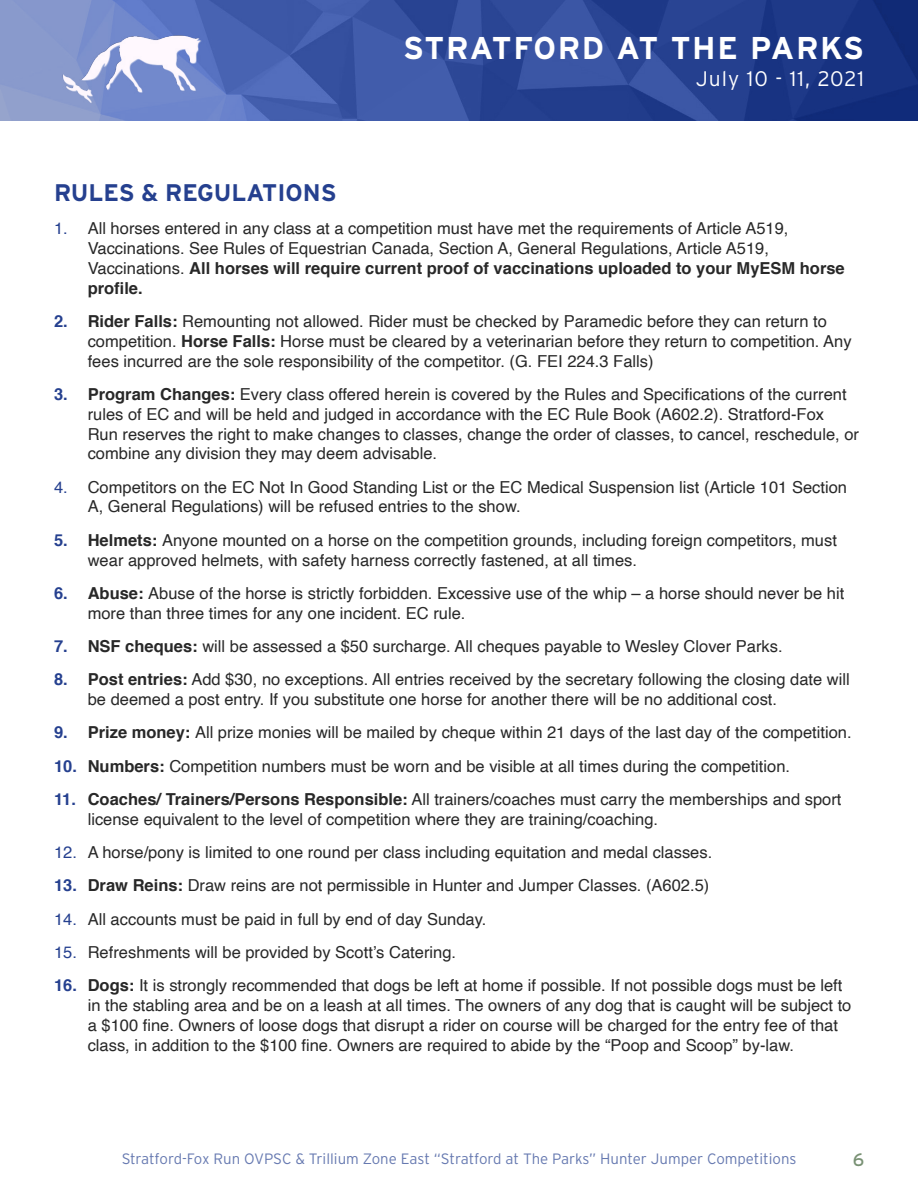
<style>
.page{position:relative;width:918px;height:1188px;background:#fff}
.page>*{position:absolute;margin:0;border:0;box-sizing:border-box;transform-origin:0 0}
.t1{font:700 31.5px "Interstate";letter-spacing:.05em;color:#fff}
.t2{font:700 24px "Interstate";color:#25408f}
.t3{font:300 21px "Interstate";letter-spacing:.05em;color:#fff}
.t4{font:18px "Interstate";color:#3f6238}
.t5{font:16.5px/19.8px "Helvetica";color:#282828}
.t6{font:300 15px "Interstate";color:#25408f}
.s1{color:#25408f}
.s2{font-weight:700}
.s3{font-weight:700;color:#25408f}
</style>
<div class="page">
<svg style="left:0;top:0;width:918px;height:120px;background:#39529f"></svg>
<img style="left:54px;top:27px;width:156px;height:80px">
<h1 class="t1" style="left:403px;top:31px;width:462px">STRATFORD AT THE PARKS</h1>
<p class="t3" style="left:696px;top:67px;width:170px">July 10 - 11, 2021</p>
<h2 class="t2" style="left:54px;top:179px;width:284px">RULES &amp; REGULATIONS</h2>
<p class="t5" style="left:88px;top:219px;width:759px;text-indent:-34px"><span class="s1">1.</span> All horses entered in any class at a competition must have met the requirements of Article A519, Vaccinations. See Rules of Equestrian Canada, Section A, General Regulations, Article A519, Vaccinations. <span class="s2">All horses will require current proof of vaccinations uploaded to your MyESM horse profile.</span></p>
<p class="t5" style="left:88px;top:312px;width:765px;text-indent:-34px"><span class="s3">2.</span> <span class="s2">Rider Falls:</span> Remounting not allowed. Rider must be checked by Paramedic before they can return to competition. <span class="s2">Horse Falls:</span> Horse must be cleared by a veterinarian before they return to competition. Any fees incurred are the sole responsibility of the competitor. (G. FEI 224.3 Falls)</p>
<p class="t5" style="left:88px;top:385px;width:773px;text-indent:-34px"><span class="s3">3.</span> <span class="s2">Program Changes:</span> Every class offered herein is covered by the Rules and Specifications of the current rules of EC and will be held and judged in accordance with the EC Rule Book (A602.2). Stratford-Fox<br>Run reserves the right to make changes to classes, change the order of classes, to cancel, reschedule, or combine any division they may deem advisable.</p>
<p class="t5" style="left:88px;top:477px;width:761px;text-indent:-34px"><span class="s1">4.</span> Competitors on the EC Not In Good Standing List or the EC Medical Suspension list (Article 101 Section<br>A, General Regulations) will be refused entries to the show.</p>
<p class="t5" style="left:88px;top:531px;width:751px;text-indent:-34px"><span class="s3">5.</span> <span class="s2">Helmets:</span> Anyone mounted on a horse on the competition grounds, including foreign competitors, must wear approved helmets, with safety harness correctly fastened, at all times.</p>
<p class="t5" style="left:88px;top:584px;width:758px;text-indent:-34px"><span class="s3">6.</span> <span class="s2">Abuse:</span> Abuse of the horse is strictly forbidden. Excessive use of the whip – a horse should never be hit more than three times for any one incident. EC rule.</p>
<p class="t5" style="left:54px;top:637px;width:730px"><span class="s3">7.</span> <span class="s2">NSF cheques:</span> will be assessed a $50 surcharge. All cheques payable to Wesley Clover Parks.</p>
<p class="t5" style="left:88px;top:670px;width:764px;text-indent:-34px"><span class="s3">8.</span> <span class="s2">Post entries:</span> Add $30, no exceptions. All entries received by the secretary following the closing date will be deemed a post entry. If you substitute one horse for another there will be no additional cost.</p>
<p class="t5" style="left:54px;top:723px;width:799px"><span class="s3">9.</span> <span class="s2">Prize money:</span> All prize monies will be mailed by cheque within 21 days of the last day of the competition.</p>
<p class="t5" style="left:54px;top:756px;width:738px"><span class="s3">10.</span> <span class="s2">Numbers:</span> Competition numbers must be worn and be visible at all times during the competition.</p>
<p class="t5" style="left:88px;top:790px;width:755px;text-indent:-34px"><span class="s3">11.</span> <span class="s2">Coaches/ Trainers/Persons Responsible:</span> All trainers/coaches must carry the memberships and sport license equivalent to the level of competition where they are training/coaching.</p>
<p class="t5" style="left:54px;top:843px;width:660px"><span class="s1">12.</span> A horse/pony is limited to one round per class including equitation and medal classes.</p>
<p class="t5" style="left:54px;top:876px;width:657px"><span class="s3">13.</span> <span class="s2">Draw Reins:</span> Draw reins are not permissible in Hunter and Jumper Classes. (A602.5)</p>
<p class="t5" style="left:54px;top:909px;width:434px"><span class="s1">14.</span> All accounts must be paid in full by end of day Sunday.</p>
<p class="t5" style="left:54px;top:943px;width:404px"><span class="s1">15.</span> Refreshments will be provided by Scott’s Catering.</p>
<p class="t5" style="left:88px;top:976px;width:765px;text-indent:-34px"><span class="s3">16.</span> <span class="s2">Dogs:</span> It is strongly recommended that dogs be left at home if possible. If not possible dogs must be left in the stabling area and be on a leash at all times. The owners of any dog that is caught will be subject to a $100 fine. Owners of loose dogs that disrupt a rider on course will be charged for the entry fee of that class, in addition to the $100 fine. Owners are required to abide by the “Poop and Scoop” by-law.</p>
<p class="t6" style="left:121px;top:1150px;width:677px">Stratford-Fox Run OVPSC &amp; Trillium Zone East “Stratford at The Parks” Hunter Jumper Competitions</p>
<p class="t4" style="left:853px;top:1150px;width:13px">6</p>
</div>
